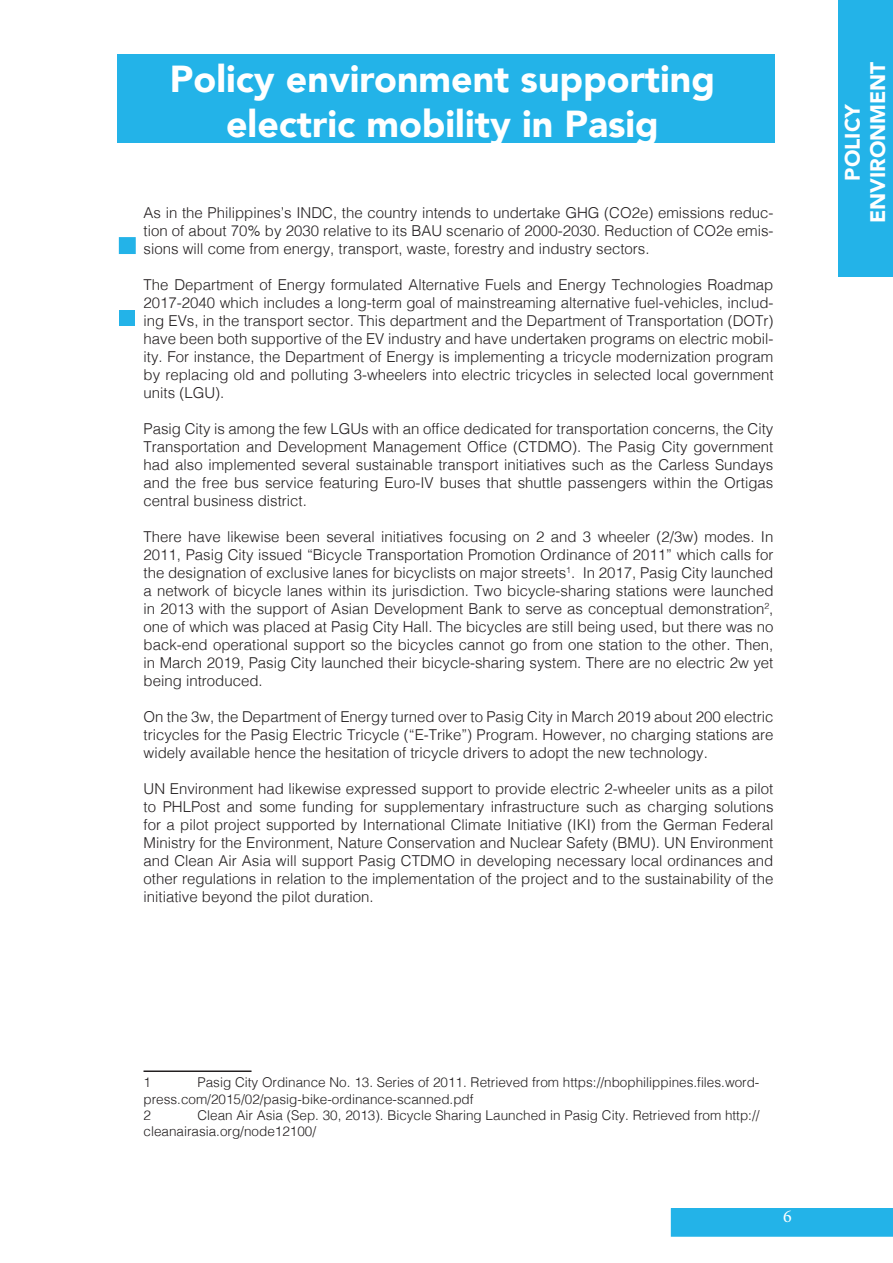
<style>
.page{position:relative;width:893px;height:1263px;background:#fff}
.page>*{position:absolute;margin:0;border:0;box-sizing:border-box;transform-origin:0 0}
.t1{font:900 37.5px/45px "Avenir";color:#fff;text-align:center}
.t2{font:900 21px "Avenir";color:#fff}
.t3{font:18px "Minion Pro";color:#fff}
.t4{font:300 15px/18px "Helvetica";color:#231f20;text-align:justify}
.t5{font:300 13.5px/16.2px "Helvetica";color:#231f20}
</style>
<div class="page">
<div style="left:672px;top:1209px;width:221px;height:27px;background:#23b3e8"></div>
<div style="left:671px;top:1208px;width:222px;height:29px;border:2px solid #23b3e8"></div>
<div style="left:839px;top:0;width:54px;height:277px;background:#23b3e8"></div>
<hr style="left:144px;top:1070px;width:108px;height:2px;background:#231f20">
<div style="left:117px;top:54px;width:657px;height:89px;background:#23b3e8"></div>
<div style="left:119px;top:237px;width:17px;height:17px;background:#23b3e8;border:2px solid #23b3e8"></div>
<div style="left:120px;top:310px;width:15px;height:16px;background:#23b3e8"></div>
<p class="t1" style="left:170px;top:55px;width:547px">Policy environment supporting electric mobility in Pasig</p>
<p class="t4" style="left:144px;top:202px;width:631px">As in the Philippines’s INDC, the country intends to undertake GHG (CO2e) emissions reduc-</p>
<p class="t4" style="left:144px;top:220px;width:631px">tion of about 70% by 2030 relative to its BAU scenario of 2000-2030. Reduction of CO2e emis&shy;sions will come from energy, transport, waste, forestry and industry sectors.</p>
<p class="t4" style="left:144px;top:274px;width:631px">The Department of Energy formulated Alternative Fuels and Energy Technologies Roadmap 2017-2040 which includes a long-term goal of mainstreaming alternative fuel-vehicles, includ&shy;ing EVs, in the transport sector. This department and the Department of Transportation (DOTr) have been both supportive of the EV industry and have undertaken programs on electric mobil&shy;ity. For instance, the Department of Energy is implementing a tricycle modernization program by replacing old and polluting 3-wheelers into electric tricycles in selected local government units (LGU).</p>
<p class="t4" style="left:144px;top:418px;width:631px">Pasig City is among the few LGUs with an office dedicated for transportation concerns, the City Transportation and Development Management Office (CTDMO). The Pasig City government had also implemented several sustainable transport initiatives such as the Carless Sundays and the free bus service featuring Euro-IV buses that shuttle passengers within the Ortigas central business district.</p>
<p class="t4" style="left:144px;top:526px;width:631px">There have likewise been several initiatives focusing on 2 and 3 wheeler (2/3w) modes. In 2011, Pasig City issued “Bicycle Transportation Promotion Ordinance of 2011” which calls for the designation of exclusive lanes for bicyclists on major streets<sup>1</sup>. In 2017, Pasig City launched a network of bicycle lanes within its jurisdiction. Two bicycle-sharing stations were launched in 2013 with the support of Asian Development Bank to serve as conceptual demonstration<sup>2</sup>, one of which was placed at Pasig City Hall. The bicycles are still being used, but there was no back-end operational support so the bicycles cannot go from one station to the other. Then, in March 2019, Pasig City launched their bicycle-sharing system. There are no electric 2w yet being introduced.</p>
<p class="t4" style="left:144px;top:706px;width:631px">On the 3w, the Department of Energy turned over to Pasig City in March 2019 about 200 electric tricycles for the Pasig Electric Tricycle (“E-Trike”) Program. However, no charging stations are widely available hence the hesitation of tricycle drivers to adopt the new technology.</p>
<p class="t4" style="left:144px;top:778px;width:631px">UN Environment had likewise expressed support to provide electric 2-wheeler units as a pilot to PHLPost and some funding for supplementary infrastructure such as charging solutions for a pilot project supported by International Climate Initiative (IKI) from the German Federal Ministry for the Environment, Nature Conservation and Nuclear Safety (BMU). UN Environment and Clean Air Asia will support Pasig CTDMO in developing necessary local ordinances and other regulations in relation to the implementation of the project and to the sustainability of the initiative beyond the pilot duration.</p>
<p class="t2" style="left:835px;top:181px;width:79px;rotate:-90deg">POLICY</p>
<p class="t2" style="left:860px;top:223px;width:163px;rotate:-90deg">ENVIRONMENT</p>
<p class="t5" style="left:144px;top:1073px;width:617px;text-indent:54px">Pasig City Ordinance No. 13. Series of 2011. Retrieved from https://nbophilippines.files.word&shy;press.com/2015/02/pasig-bike-ordinance-scanned.pdf</p>
<p class="t5" style="left:144px;top:1106px;width:9px">2</p>
<p class="t5" style="left:144px;top:1073px;width:9px">1</p>
<p class="t5" style="left:144px;top:1106px;width:617px;text-indent:54px">Clean Air Asia (Sep. 30, 2013). Bicycle Sharing Launched in Pasig City. Retrieved from http:// cleanairasia.org/node12100/</p>
<p class="t3" style="left:783px;top:1204px;width:10px">6</p>
</div>
